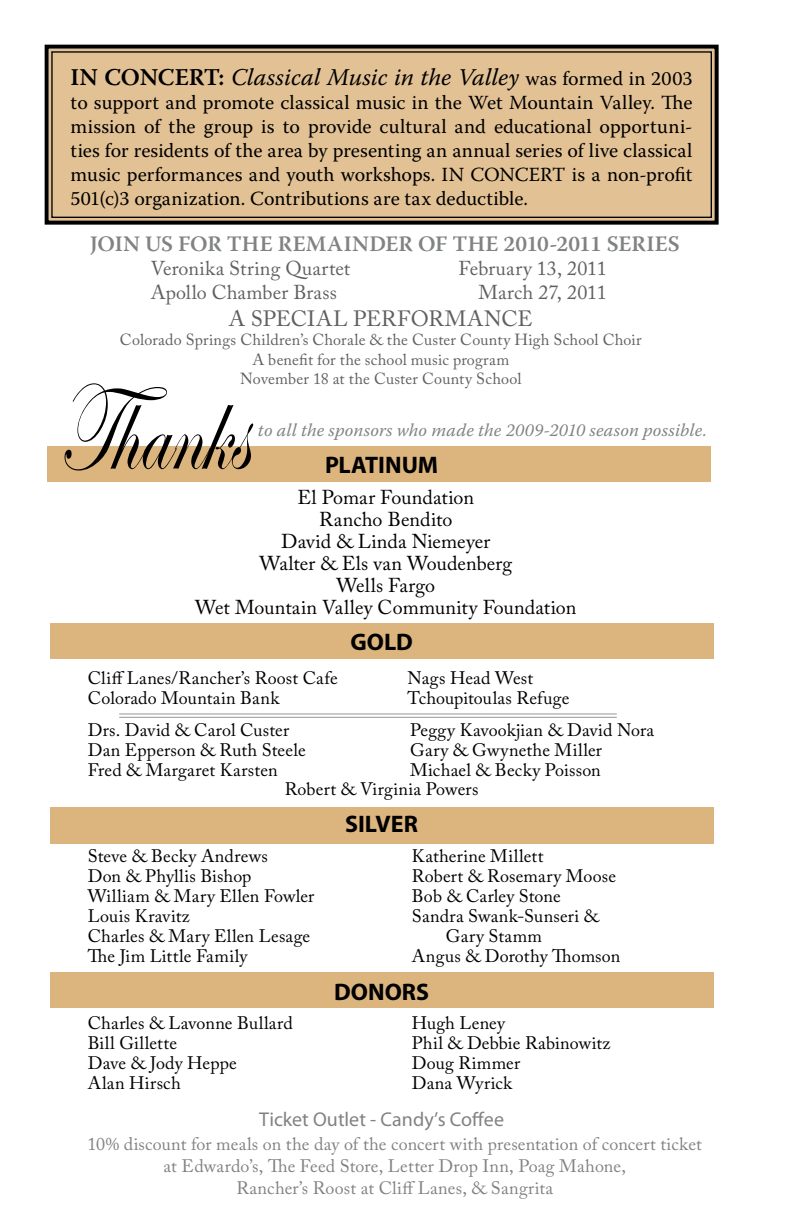
<style>
.page{position:relative;width:792px;height:1224px;background:#fff}
.page>*{position:absolute;margin:0;border:0;box-sizing:border-box;transform-origin:0 0}
.t1{font:126px "Edwardian Script ITC";letter-spacing:.005em;color:#000;scale:.7 1}
.t2{font:italic 24px "Warnock Pro";letter-spacing:-.005em;color:#000}
.t3{font:700 24px "Myriad Pro";color:#000}
.t4{font:600 22px "Warnock Pro";letter-spacing:.005em;color:#818383}
.t5{font:22px "Adobe Caslon Pro";letter-spacing:-.005em;color:#5f6060}
.t6{font:20px/24px "Warnock Pro";color:#000;text-align:justify}
.t7{font:20px/22px "Adobe Caslon Pro";letter-spacing:.005em;color:#000;text-align:center}
.t8{font:20px "Adobe Caslon Pro";letter-spacing:.01em;color:#5f6060}
.t9{font:20px "Myriad Pro";color:#818383}
.t10{font:18px/20px "Adobe Caslon Pro";letter-spacing:.01em;color:#000}
.t11{font:18px/22px "Adobe Caslon Pro";letter-spacing:.01em;color:#818383;text-align:center}
.t12{font:italic 18px "Warnock Pro";letter-spacing:.01em;color:#818383}
.t13{font:16px/19.2px "Adobe Caslon Pro";letter-spacing:.01em;color:#5f6060;text-align:center}
.s1{font-weight:600;font-style:normal}
.s2{font-style:normal;font-size:20px}
</style>
<div class="page">
<svg style="left:44px;top:44px;width:675px;height:181px;background:#d5b68c"></svg>
<div style="left:51px;top:51px;width:661px;height:167px;border:1px solid #000"></div>
<div style="left:50px;top:972px;width:664px;height:36px;background:#dcb47d"></div>
<div style="left:47px;top:446px;width:664px;height:36px;background:#dcb47d"></div>
<div style="left:50px;top:807px;width:664px;height:37px;background:#dcb47d"></div>
<div style="left:50px;top:623px;width:664px;height:36px;background:#dcb47d"></div>
<hr style="left:119px;top:714px;width:498px;height:1px;background:#969798">
<hr style="left:119px;top:717px;width:498px;height:1px;background:#969798">
<h2 class="t2" style="left:71px;top:62px;width:623px"><span class="s1">IN CONCERT:</span> Classical Music in the Valley <span class="s2">was formed in 2003</span></h2>
<p class="t6" style="left:71px;top:90px;width:624px">to support and promote classical music in the Wet Mountain Valley. The mission of the group is to provide cultural and educational opportuni&shy;ties for residents of the area by presenting an annual series of live classical music performances and youth workshops. IN CONCERT is a non-profit 501(c)3 organization. Contributions are tax deductible.</p>
<p class="t4" style="left:90px;top:231px;width:591px">JOIN US FOR THE REMAINDER OF THE 2010-2011 SERIES</p>
<p class="t8" style="left:151px;top:257px;width:201px">Veronika String Quartet</p>
<p class="t8" style="left:459px;top:257px;width:150px">February 13, 2011</p>
<p class="t8" style="left:151px;top:281px;width:188px">Apollo Chamber Brass</p>
<p class="t8" style="left:478px;top:281px;width:130px">March 27, 2011</p>
<p class="t5" style="left:229px;top:306px;width:305px">A SPECIAL PERFORMANCE</p>
<p class="t13" style="left:120px;top:330px;width:523px">Colorado Springs Children’s Chorale &amp; the Custer County High School Choir<br>A benefit for the school music program<br>November 18 at the Custer County School</p>
<h1 class="t1" style="left:58px;top:361px;width:273px">Thanks</h1>
<p class="t12" style="left:258px;top:419px;width:451px">to all the sponsors who made the 2009-2010 season possible.</p>
<h2 class="t3" style="left:325px;top:450px;width:115px">PLATINUM</h2>
<p class="t7" style="left:195px;top:486px;width:383px">El Pomar Foundation<br>Rancho Bendito<br>David &amp; Linda Niemeyer<br>Walter &amp; Els van Woudenberg<br>Wells Fargo<br>Wet Mountain Valley Community Foundation</p>
<h2 class="t3" style="left:350px;top:626px;width:64px">GOLD</h2>
<p class="t10" style="left:88px;top:668px;width:252px">Cliff Lanes/Rancher’s Roost Cafe<br>Colorado Mountain Bank</p>
<p class="t10" style="left:408px;top:668px;width:163px">Nags Head West<br>Tchoupitoulas Refuge</p>
<p class="t10" style="left:88px;top:720px;width:219px">Drs. David &amp; Carol Custer<br>Dan Epperson &amp; Ruth Steele<br>Fred &amp; Margaret Karsten</p>
<p class="t10" style="left:410px;top:720px;width:246px">Peggy Kavookjian &amp; David Nora<br>Gary &amp; Gwynethe Miller<br>Michael &amp; Becky Poisson</p>
<p class="t10" style="left:285px;top:779px;width:195px">Robert &amp; Virginia Powers</p>
<h2 class="t3" style="left:345px;top:809px;width:74px">SILVER</h2>
<p class="t10" style="left:88px;top:846px;width:228px">Steve &amp; Becky Andrews<br>Don &amp; Phyllis Bishop<br>William &amp; Mary Ellen Fowler<br>Louis Kravitz<br>Charles &amp; Mary Ellen Lesage<br>The Jim Little Family</p>
<p class="t10" style="left:412px;top:846px;width:133px">Katherine Millett</p>
<p class="t10" style="left:412px;top:866px;width:206px">Robert &amp; Rosemary Moose</p>
<p class="t10" style="left:412px;top:886px;width:150px">Bob &amp; Carley Stone</p>
<p class="t10" style="left:412px;top:906px;width:188px">Sandra Swank-Sunseri &amp;</p>
<p class="t10" style="left:446px;top:926px;width:98px">Gary Stamm</p>
<p class="t10" style="left:412px;top:946px;width:210px">Angus &amp; Dorothy Thomson</p>
<h2 class="t3" style="left:334px;top:977px;width:97px">DONORS</h2>
<p class="t10" style="left:88px;top:1012px;width:206px">Charles &amp; Lavonne Bullard<br>Bill Gillette<br>Dave &amp; Jody Heppe<br>Alan Hirsch</p>
<p class="t10" style="left:412px;top:1012px;width:200px">Hugh Leney<br>Phil &amp; Debbie Rabinowitz<br>Doug Rimmer<br>Dana Wyrick</p>
<p class="t9" style="left:259px;top:1107px;width:246px">Ticket Outlet - Candy’s Coffee</p>
<p class="t11" style="left:88px;top:1133px;width:616px">10% discount for meals on the day of the concert with presentation of concert ticket at Edwardo’s, The Feed Store, Letter Drop Inn, Poag Mahone,<br>Rancher’s Roost at Cliff Lanes, &amp; Sangrita</p>
</div>
